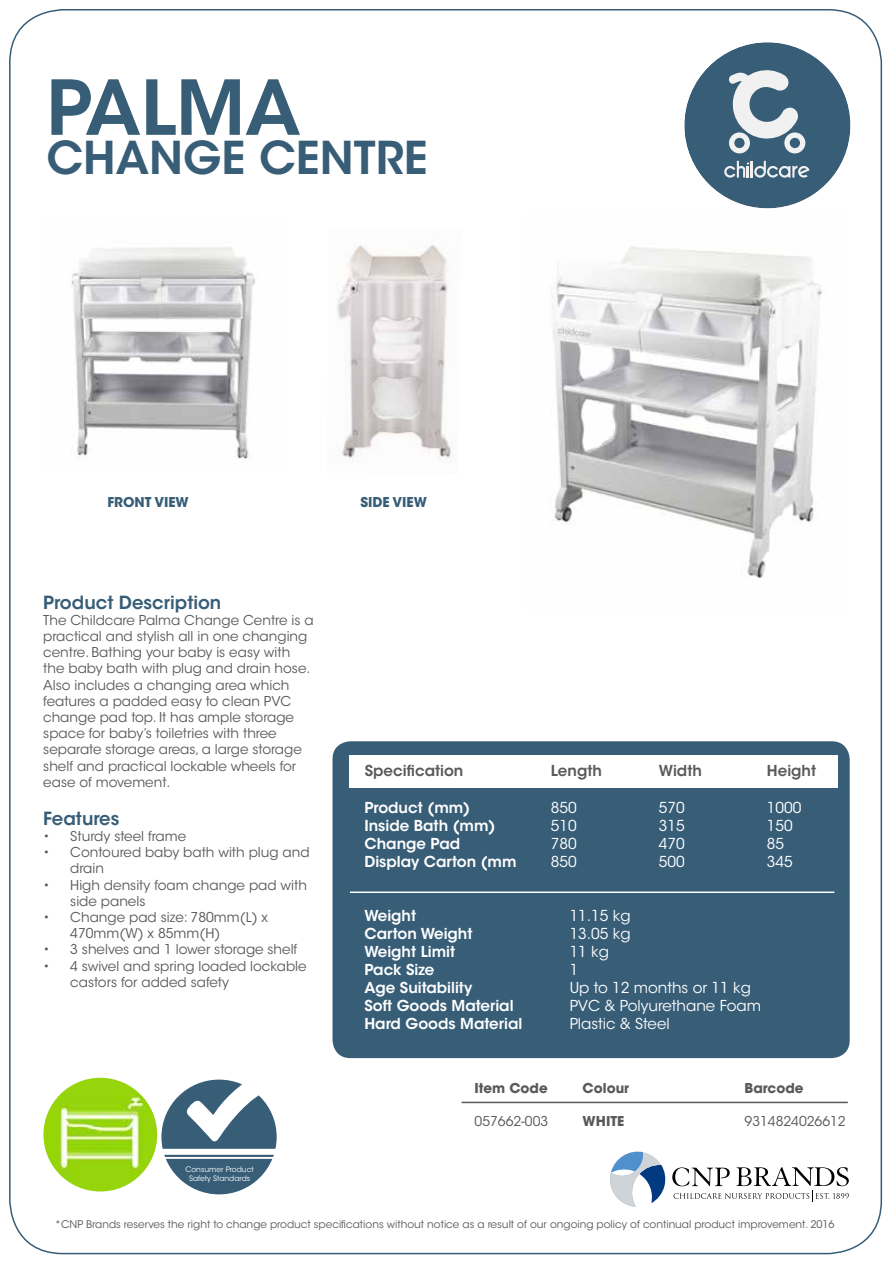
<style>
.page{position:relative;width:893px;height:1263px;background:#fff}
.page>*{position:absolute;margin:0;border:0;box-sizing:border-box;transform-origin:0 0}
.t1{font:600 75px "ITC Avant Garde Std";color:#375d77}
.t2{font:600 45px "ITC Avant Garde Std";color:#375d77}
.t3{font:600 18px "ITC Avant Garde Std";color:#375d77}
.t4{font:600 15px/18px "ITC Avant Garde Std";color:#fff}
.t5{font:15px/18px "ITC Avant Garde Std";color:#fff}
.t6{font:600 15px "ITC Avant Garde Std";color:#58595b}
.t7{font:13.5px/16.2px "ITC Avant Garde Std";color:#58595b}
.t8{font:700 13.5px "ITC Avant Garde Std";color:#58595b}
.t9{font:700 13.5px "ITC Avant Garde Std";color:#375d77}
.t10{font:10.5px "ITC Avant Garde Std";color:#58595b}
.t11{font:7.5px/9px "ITC Avant Garde Std";color:#fff;text-align:center}
</style>
<div class="page">
<svg style="left:610px;top:1151px;width:56px;height:56px"></svg>
<svg style="left:672px;top:1167px;width:177px;height:34px"></svg>
<hr style="left:462px;top:1102px;width:386px;height:1px;background:#58595b">
<div style="left:332px;top:741px;width:518px;height:317px;background:#375d77;border-radius:18px"></div>
<hr style="left:350px;top:891px;width:484px;height:2px;background:#fff">
<div style="left:350px;top:755px;width:488px;height:32px;background:#fff"></div>
<div style="left:684px;top:42px;width:166px;height:166px;background:#375d77;border-radius:50%"></div>
<svg style="left:729px;top:70px;width:77px;height:83px"></svg>
<svg style="left:724px;top:161px;width:85px;height:17px"></svg>
<div style="left:161px;top:1079px;width:116px;height:115px;background:#375d77;border-radius:50%"></div>
<div style="left:161px;top:1149px;width:116px;height:6px;background:#fff"></div>
<hr style="left:161px;top:1157px;width:116px;height:2px;background:#fff">
<svg style="left:185px;top:1079px;width:77px;height:63px"></svg>
<img style="left:43px;top:1078px;width:114px;height:113px;border-radius:57px">
<img style="left:551px;top:246px;width:272px;height:332px">
<img style="left:71px;top:247px;width:184px;height:212px">
<img style="left:337px;top:244px;width:114px;height:216px">
<h1 class="t1" style="left:46px;top:60px;width:256px">PALMA</h1>
<h2 class="t2" style="left:46px;top:129px;width:383px">CHANGE CENTRE</h2>
<p class="t9" style="left:107px;top:493px;width:83px">FRONT VIEW</p>
<p class="t9" style="left:360px;top:493px;width:68px">SIDE VIEW</p>
<h3 class="t3" style="left:43px;top:591px;width:180px">Product Description</h3>
<p class="t7" style="left:43px;top:612px;width:272px">The Childcare Palma Change Centre is a practical and stylish all in one changing centre. Bathing your baby is easy with the baby bath with plug and drain hose.<br>Also includes a changing area which features a padded easy to clean PVC change pad top. It has ample storage space for baby’s toiletries with three separate storage areas, a large storage shelf and practical lockable wheels for ease of movement.</p>
<h3 class="t3" style="left:43px;top:807px;width:78px">Features</h3>
<p class="t7" style="left:43px;top:828px;width:144px">• Sturdy steel frame</p>
<p class="t7" style="left:70px;top:844px;width:241px;text-indent:-27px">• Contoured baby bath with plug and drain</p>
<p class="t7" style="left:70px;top:877px;width:238px;text-indent:-27px">• High density foam change pad with side panels</p>
<p class="t7" style="left:70px;top:909px;width:199px;text-indent:-27px">• Change pad size: 780mm(L) x<br>470mm(W) x 85mm(H)</p>
<p class="t7" style="left:43px;top:941px;width:256px">• 3 shelves and 1 lower storage shelf</p>
<p class="t7" style="left:70px;top:958px;width:238px;text-indent:-27px">• 4 swivel and spring loaded lockable castors for added safety</p>
<p class="t11" style="left:185px;top:1164px;width:70px">Consumer Product<br>Safety Standards</p>
<p class="t6" style="left:365px;top:761px;width:100px">Specification</p>
<p class="t6" style="left:551px;top:761px;width:53px">Length</p>
<p class="t6" style="left:659px;top:761px;width:45px">Width</p>
<p class="t6" style="left:767px;top:761px;width:51px">Height</p>
<p class="t5" style="left:551px;top:798px;width:27px">850</p>
<p class="t5" style="left:659px;top:798px;width:27px">570</p>
<p class="t5" style="left:767px;top:798px;width:36px">1000</p>
<p class="t5" style="left:551px;top:816px;width:27px">510</p>
<p class="t5" style="left:659px;top:816px;width:27px">315</p>
<p class="t5" style="left:767px;top:816px;width:27px">150</p>
<p class="t5" style="left:551px;top:834px;width:27px">780</p>
<p class="t5" style="left:659px;top:834px;width:27px">470</p>
<p class="t5" style="left:767px;top:834px;width:19px">85</p>
<p class="t5" style="left:551px;top:852px;width:27px">850</p>
<p class="t5" style="left:659px;top:852px;width:27px">500</p>
<p class="t5" style="left:767px;top:852px;width:27px">345</p>
<p class="t4" style="left:364px;top:798px;width:154px">Product (mm)<br>Inside Bath (mm)<br>Change Pad<br>Display Carton (mm</p>
<p class="t4" style="left:364px;top:907px;width:159px">Weight<br>Carton Weight<br>Weight Limit<br>Pack Size<br>Age Suitability<br>Soft Goods Material<br>Hard Goods Material</p>
<p class="t5" style="left:570px;top:907px;width:193px">11.15 kg<br>13.05 kg<br>11 kg<br>1<br>Up to 12 months or 11 kg<br>PVC &amp; Polyurethane Foam<br>Plastic &amp; Steel</p>
<p class="t8" style="left:475px;top:1079px;width:75px">Item Code</p>
<p class="t8" style="left:583px;top:1079px;width:48px">Colour</p>
<p class="t8" style="left:745px;top:1079px;width:60px">Barcode</p>
<p class="t7" style="left:475px;top:1113px;width:75px">057662-003</p>
<p class="t8" style="left:583px;top:1112px;width:43px">WHITE</p>
<p class="t7" style="left:745px;top:1113px;width:103px">9314824026612</p>
<p class="t10" style="left:55px;top:1218px;width:781px">*CNP Brands reserves the right to change product specifications without notice as a result of our ongoing policy of continual product improvement. 2016</p>
</div>
